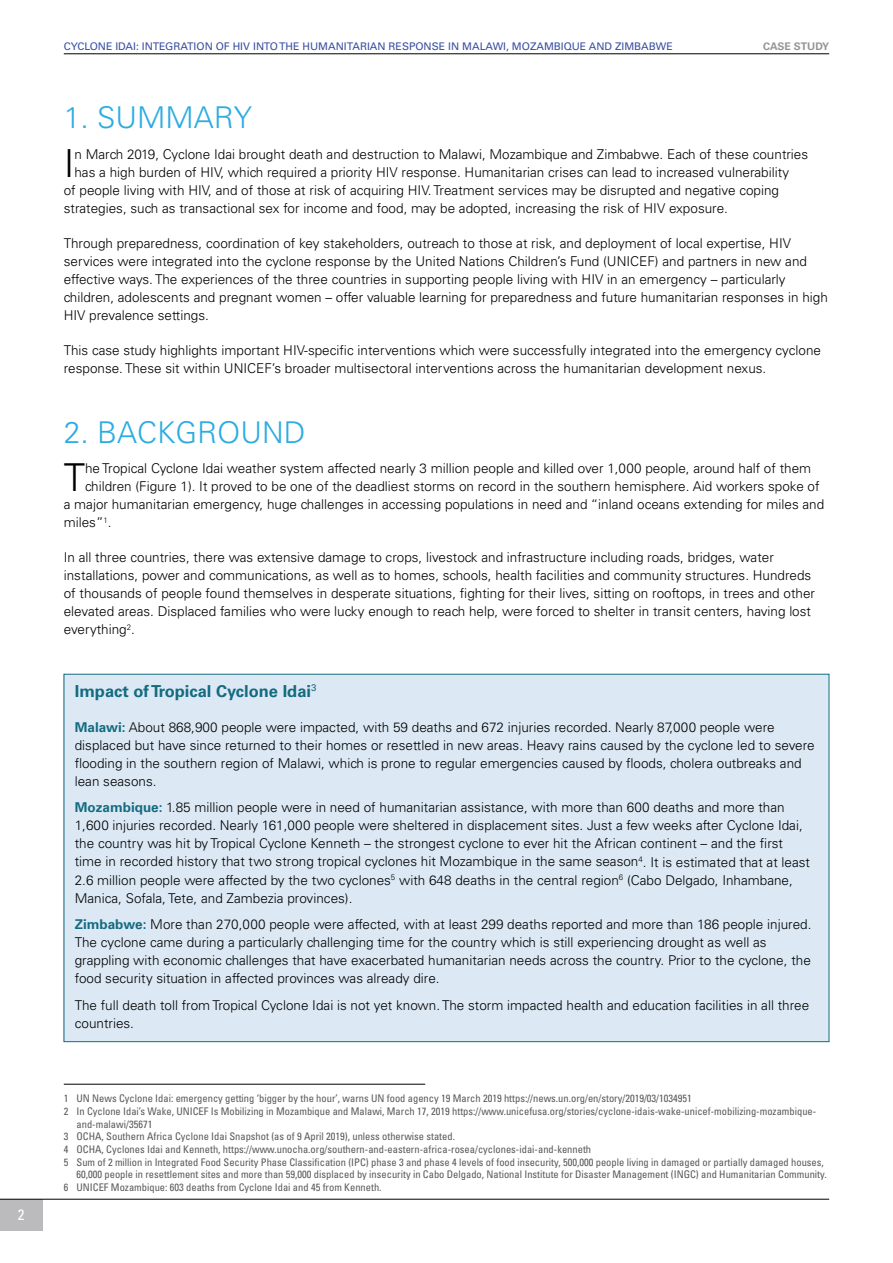
<style>
.page{position:relative;width:893px;height:1263px;background:#fff}
.page>*{position:absolute;margin:0;border:0;box-sizing:border-box;transform-origin:0 0}
.t1{font:300 38.4px "Univers LT Std";color:#000}
.t2{font:300 30px "Univers LT Std";color:#2cace2}
.t3{font:700 16.5px "Univers LT Std";color:#146b80}
.t4{font:condensed 15px "Univers LT Std";color:#fff}
.t5{font:300 13.5px/18px "Univers LT Std";color:#000}
.t6{font:condensed 10.5px "Univers LT Std";color:#58595b}
.t7{font:10.5px "Univers LT Std";color:#374ea2}
.t8{font:700 10.5px "Univers LT Std";color:#939598}
.s1{font-weight:700;color:#146b80}
</style>
<div class="page">
<div style="left:0;top:1199px;width:43px;height:31px;background:#bbbbbd"></div>
<hr style="left:0;top:1199px;width:829px;height:1px;background:#000">
<hr style="left:64px;top:54px;width:765px;height:1px;background:#000">
<hr style="left:64px;top:1084px;width:361px;height:1px;background:#000">
<div style="left:64px;top:674px;width:765px;height:368px;background:#dce9f5"></div>
<p class="t4" style="left:18px;top:1205px;width:8px">2</p>
<p class="t7" style="left:64px;top:40px;width:137px">CYCLONE IDAI: INTEGRATION</p>
<p class="t7" style="left:216px;top:40px;width:158px">OF HIV INTO THE H UMANITARIAN</p>
<p class="t7" style="left:389px;top:40px;width:82px">RESPONSE IN MALA</p>
<p class="t7" style="left:493px;top:40px;width:105px">WI, MOZAMBIQUE AND</p>
<p class="t7" style="left:615px;top:40px;width:58px">ZI MBABWE</p>
<p class="t8" style="left:763px;top:40px;width:67px">CASE STUDY</p>
<h2 class="t2" style="left:64px;top:99px;width:190px">1. Su mmary</h2>
<h1 class="t1" style="left:64px;top:140px;width:12px">I</h1>
<p class="t5" style="left:74px;top:145px;width:735px">n March 2019, Cyclone Idai brought death and destruction to Malawi, Mozambique and Zimbabwe. Each of these countries</p>
<p class="t5" style="left:74px;top:163px;width:716px">has a high burden of HIV, which required a priority HIV response. Humanitarian crises can lead to increased vulnerability</p>
<p class="t5" style="left:64px;top:181px;width:717px">of people living with HIV, and of those at risk of acquiring HIV. Treatment services may be disrupted and negative coping</p>
<p class="t5" style="left:64px;top:199px;width:666px">strategies, such as transactional sex for income and food, may be adopted, increasing the risk of HIV exposure.</p>
<p class="t5" style="left:64px;top:234px;width:766px">Through preparedness, coordination of key stakeholders, outreach to those at risk, and deployment of local expertise, HIV services were integrated into the cyclone response by the United Nations Children’s Fund (UNICEF) and partners in new and effective ways. The experiences of the three countries in supporting people living with HIV in an emergency – particularly children, adolescents and pregnant women – offer valuable learning for preparedness and future humanitarian responses in high HIV prevalence settings.</p>
<p class="t5" style="left:64px;top:341px;width:759px">This case study highlights important HIV-specific interventions which were successfully integrated into the emergency cyclone response. These sit within UNICEF’s broader multisectoral interventions across the humanitarian development nexus.</p>
<h2 class="t2" style="left:64px;top:414px;width:176px">2. Backgroun</h2>
<h2 class="t2" style="left:284px;top:414px;width:23px">d</h2>
<h1 class="t1" style="left:64px;top:454px;width:23px">T</h1>
<p class="t5" style="left:85px;top:459px;width:728px">he Tropical Cyclone Idai weather system affected nearly 3 million people and killed over 1,000 people, around half of them</p>
<p class="t5" style="left:85px;top:477px;width:736px">children (Figure 1). It proved to be one of the deadliest storms on record in the southern hemisphere. Aid workers spoke of</p>
<p class="t5" style="left:64px;top:495px;width:762px">a major humanitarian emergency, huge challenges in accessing populations in need and “inland oceans extending for miles and</p>
<p class="t5" style="left:64px;top:513px;width:49px">miles”<sup>1</sup>.</p>
<p class="t5" style="left:64px;top:548px;width:753px">In all three countries, there was extensive damage to crops, livestock and infrastructure including roads, bridges, water installations, power and communications, as well as to homes, schools, health facilities and community structures. Hundreds of thousands of people found themselves in desperate situations, fighting for their lives, sitting on rooftops, in trees and other elevated areas. Displaced families who were lucky enough to reach help, were forced to shelter in transit centers, having lost everything<sup>2</sup>.</p>
<p class="t3" style="left:75px;top:681px;width:243px">Impact of Tropical Cyclone Idai<sup>3</sup></p>
<p class="t5" style="left:75px;top:718px;width:741px"><span class="s1">Malawi:</span> About 868,900 people were impacted, with 59 deaths and 672 injuries recorded. Nearly 87,000 people were displaced but have since returned to their homes or resettled in new areas. Heavy rains caused by the cyclone led to severe flooding in the southern region of Malawi, which is prone to regular emergencies caused by floods, cholera outbreaks and lean seasons.</p>
<p class="t5" style="left:75px;top:799px;width:737px"><span class="s1">Mozambique:</span> 1.85 million people were in need of humanitarian assistance, with more than 600 deaths and more than 1,600 injuries recorded. Nearly 161,000 people were sheltered in displacement sites. Just a few weeks after Cyclone Idai, the country was hit by Tropical Cyclone Kenneth – the strongest cyclone to ever hit the African continent – and the first time in recorded history that two strong tropical cyclones hit M ozambique in the same season<sup>4</sup>. It is estimated that at least 2.6 million people were affected by the two cyclones<sup>5</sup> with 648 deaths in the central region<sup>6</sup> (Cabo Delgado, Inhambane, Manica, Sofala, Tete, and Zambezia provinces).</p>
<p class="t5" style="left:75px;top:915px;width:738px"><span class="s1">Zimbabwe:</span> M ore than 270,000 people were affected, with at least 299 deaths reported and more than 186 people injured.<br>The cyclone came during a particularly challenging time for the country which is still experiencing drought as well as grappling with economic challenges that have exacerbated humanitarian needs across the country. Prior to the cyclone, the food security situation in affected provinces was already dire.</p>
<p class="t5" style="left:75px;top:996px;width:736px">The full death toll from Tropical Cyclone Idai is not yet known. The storm impacted health and education facilities in all three countries.</p>
<p class="t6" style="left:64px;top:1092px;width:629px">1 UN News Cyclone Idai: emergency getting ‘bigger by the hour’, warns UN food agency 19 March 2019 https://news.un.org/en/story/2019/03/1034951</p>
<p class="t6" style="left:64px;top:1105px;width:754px">2 In Cyclone Idai’s Wake, UNICEF Is Mobilizing in Mozambique and Malawi, March 17, 2019 https://www.unicefusa.org/stories/cyclone-idais-wake-unicef-mobilizing-mozambique-</p>
<p class="t6" style="left:77px;top:1117px;width:77px">and-malawi/35671</p>
<p class="t6" style="left:64px;top:1130px;width:393px">3 OCHA, Southern Africa Cyclone Idai Snapshot (as of 9 April 2019), unless otherwise stated.</p>
<p class="t6" style="left:64px;top:1142px;width:529px">4 OCHA, Cyclones Idai and Kenneth, https://www.unocha.org/southern-and-eastern-africa-rosea/cyclones-idai-and-kenneth</p>
<p class="t6" style="left:64px;top:1155px;width:761px">5 Sum of 2 million in Integrated Food Security Phase Classification (IPC) phase 3 and phase 4 levels of food insecurity, 500,000 people living in damaged or partially damaged houses,</p>
<p class="t6" style="left:77px;top:1168px;width:752px">60,000 people in resettlement sites and more than 59,000 displaced by insecurity in Cabo Delgado, National Institute for Disaster Management (INGC) and Humanitarian Community.</p>
<p class="t6" style="left:64px;top:1180px;width:319px">6 UNICEF Mozambique: 603 deaths from Cyclone Idai and 45 from Kenneth.</p>
</div>
